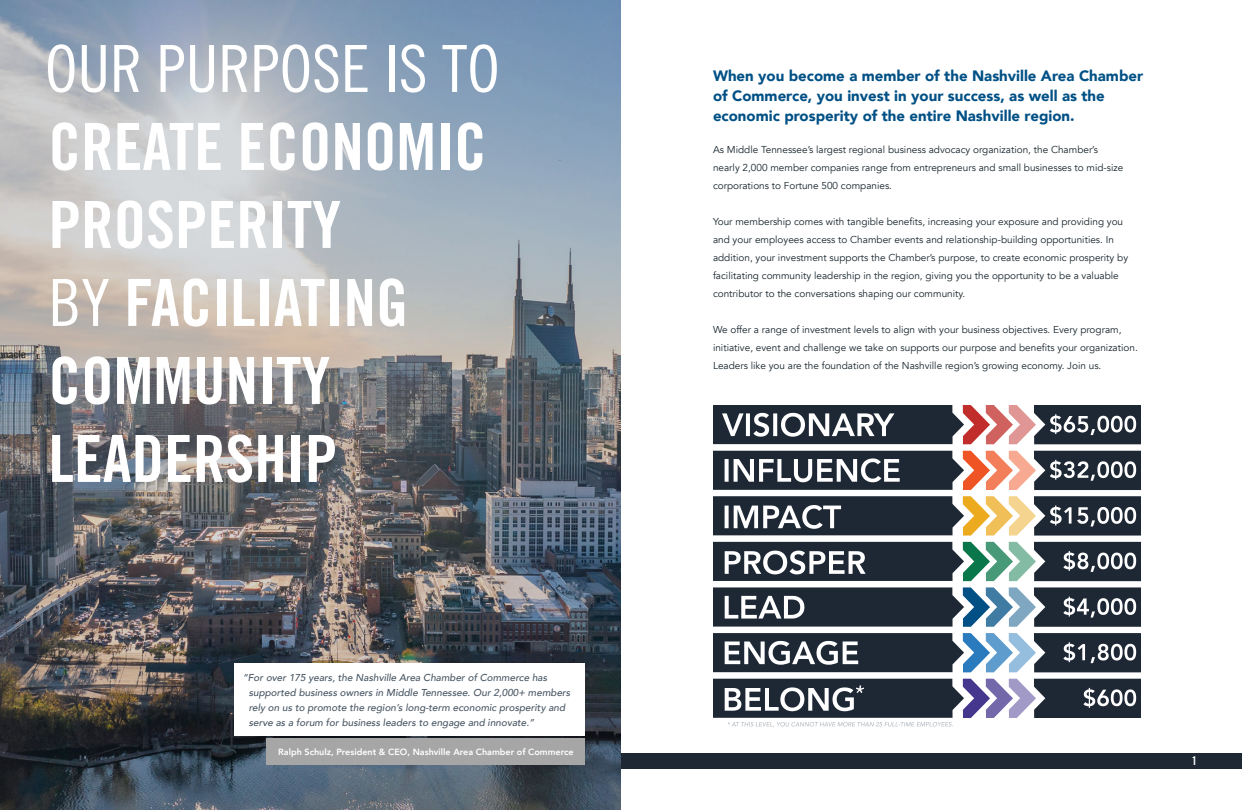
<style>
.page{position:relative;width:1242px;height:810px;background:#fff}
.page>*{position:absolute;margin:0;border:0;box-sizing:border-box;transform-origin:0 0}
.t1{font:65px/78px "Trade Gothic LT Bold Cond Twenty";color:#fff}
.t2{font:900 15px/20px "Avenir";color:#015085}
.t3{font:12px "Trade Gothic LT Bold Cond Twenty";color:#fff}
.t4{font:10px/18px "Avenir";color:#16242c}
.t5{font:italic 500 10px/15px "Avenir";color:#495764}
.t6{font:800 9px "Avenir";color:#fff}
.s1{font-family:"Trade Gothic LT Cond Eighteen"}
</style>
<div class="page">
<div style="left:621px;top:753px;width:621px;height:16px;background:#1e2835"></div>
<img style="left:0;top:0;width:621px;height:810px">
<svg style="left:713px;top:405px;width:428px;height:39px"></svg>
<svg style="left:713px;top:451px;width:428px;height:39px"></svg>
<svg style="left:713px;top:496px;width:428px;height:40px"></svg>
<svg style="left:713px;top:542px;width:428px;height:39px"></svg>
<svg style="left:713px;top:587px;width:428px;height:40px;background:#4c5966"></svg>
<svg style="left:713px;top:633px;width:428px;height:39px"></svg>
<svg style="left:713px;top:679px;width:428px;height:48px"></svg>
<div style="left:235px;top:663px;width:350px;height:73px;background:#fff"></div>
<div style="left:267px;top:738px;width:318px;height:27px;background:#a5a6a5"></div>
<p class="t1" style="left:45px;top:29px;width:456px"><span class="s1">OUR PURPOSE IS TO<br></span>CREATE ECONOMIC<br>PROSPERITY<br><span class="s1">BY</span> FACILIATING<br>COMMUNITY<br>LEADERSHIP</p>
<p class="t5" style="left:249px;top:670px;width:323px;text-indent:-6px">“For over 175 years, the Nashville Area Chamber of Commerce has supported business owners in Middle Tennessee. Our 2,000+ members rely on us to promote the region’s long-term economic prosperity and serve as a forum for business leaders to engage and innovate.”</p>
<p class="t6" style="left:278px;top:745px;width:297px">Ralph Schulz, President &amp; CEO, Nashville Area Chamber of Commerce</p>
<p class="t2" style="left:713px;top:66px;width:432px">When you become a member of the Nashville Area Chamber of Commerce, you invest in your success, as well as the economic prosperity of the entire Nashville region.</p>
<p class="t4" style="left:713px;top:141px;width:412px">As Middle Tennessee’s largest regional business advocacy organization, the Chamber’s nearly 2,000 member companies range from entrepreneurs and small businesses to mid-size corporations to Fortune 500 companies.</p>
<p class="t4" style="left:713px;top:213px;width:417px">Your membership comes with tangible benefits, increasing your exposure and providing you and your employees access to Chamber events and relationship-building opportunities. In addition, your investment supports the Chamber’s purpose, to create economic prosperity by facilitating community leadership in the region, giving you the opportunity to be a valuable contributor to the conversations shaping our community.</p>
<p class="t4" style="left:713px;top:321px;width:426px">We offer a range of investment levels to align with your business objectives. Every program, initiative, event and challenge we take on supports our purpose and benefits your organization.<br>Leaders like you are the foundation of the Nashville region’s growing economy. Join us.</p>
<p class="t3" style="left:1192px;top:753px;width:7px">1</p>
</div>
